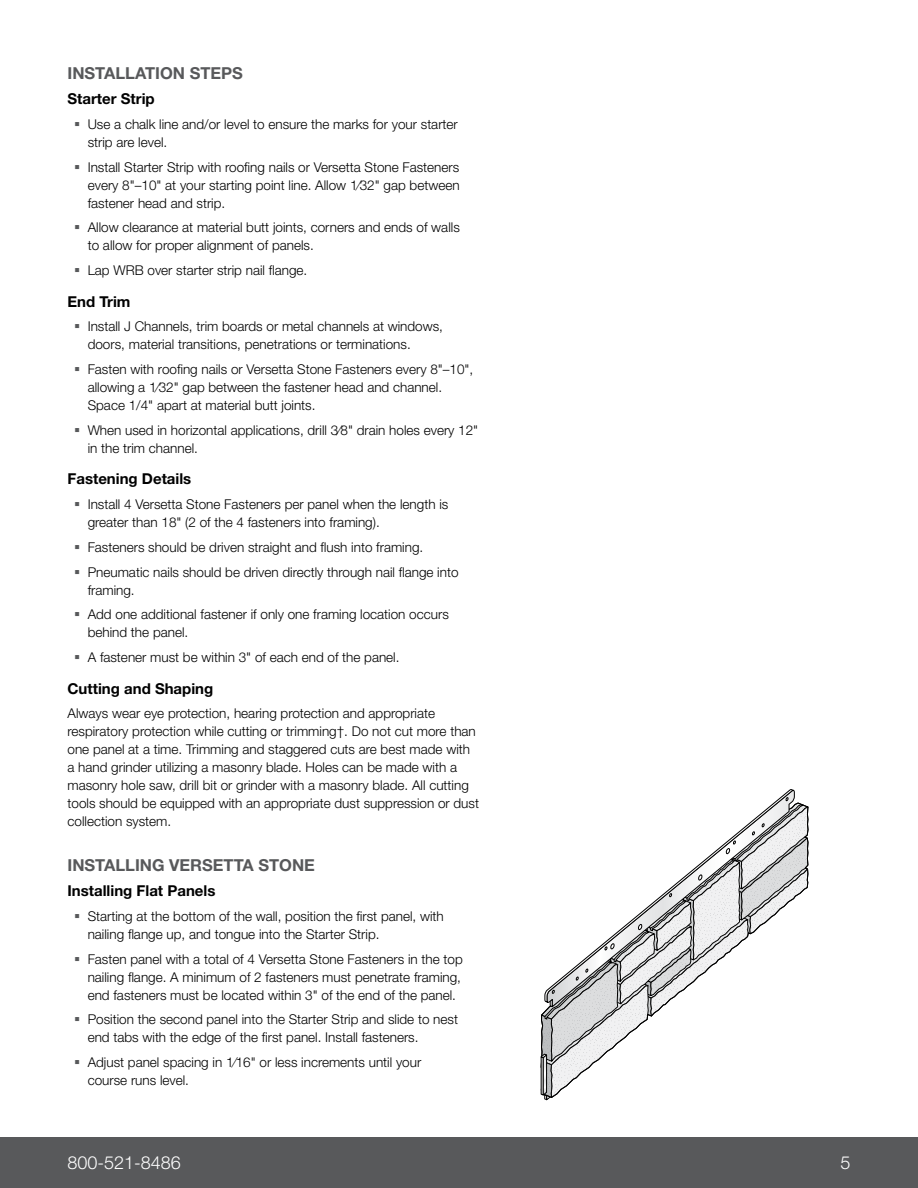
<style>
.page{position:relative;width:918px;height:1188px;background:#fff}
.page>*{position:absolute;margin:0;border:0;box-sizing:border-box;transform-origin:0 0}
.t1{font:300 18px "Helvetica Neue LT Std";color:#fff}
.t2{font:700 16.5px "Helvetica Neue LT Std";color:#58595b}
.t3{font:700 15px "Helvetica Neue LT Std";color:#000}
.t4{font:300 13.5px/18px "Helvetica Neue LT Std";color:#000}
</style>
<div class="page">
<div style="left:0;top:1137px;width:918px;height:51px;background:#58595b"></div>
<svg style="left:540px;top:797px;width:269px;height:304px"></svg>
<p class="t2" style="left:68px;top:63px;width:177px">INSTALLATION STEPS</p>
<p class="t3" style="left:68px;top:89px;width:89px">Starter Strip</p>
<p class="t4" style="left:88px;top:115px;width:372px">Use a chalk line and/or level to ensure the marks for your starter strip are level.</p>
<p class="t4" style="left:88px;top:157px;width:373px;text-align:justify">Install Starter Strip with roofing nails or Versetta Stone Fasteners every 8"–10" at your starting point line. Allow 1⁄32" gap between fastener head and strip.</p>
<p class="t4" style="left:88px;top:218px;width:374px">Allow clearance at material butt joints, corners and ends of walls to allow for proper alignment of panels.</p>
<p class="t4" style="left:88px;top:261px;width:221px">Lap WRB over starter strip nail flange.</p>
<p class="t3" style="left:68px;top:292px;width:65px">End Trim</p>
<p class="t4" style="left:88px;top:317px;width:357px">Install J Channels, trim boards or metal channels at windows, doors, material transitions, penetrations or terminations.</p>
<p class="t4" style="left:88px;top:360px;width:387px">Fasten with roofing nails or Versetta Stone Fasteners every 8"–10", allowing a 1⁄32" gap between the fastener head and channel.<br>Space 1/4" apart at material butt joints.</p>
<p class="t4" style="left:88px;top:421px;width:392px">When used in horizontal applications, drill 3⁄8" drain holes every 12" in the trim channel.</p>
<p class="t3" style="left:68px;top:470px;width:125px">Fastening Details</p>
<p class="t4" style="left:88px;top:495px;width:362px">Install 4 Versetta Stone Fasteners per panel when the length is greater than 18" (2 of the 4 fasteners into framing).</p>
<p class="t4" style="left:88px;top:534px;width:372px;line-height:24.8px">Fasteners should be driven straight and flush into framing.<br>Pneumatic nails should be driven directly through nail flange into</p>
<p class="t4" style="left:88px;top:577px;width:363px;line-height:24.8px">framing.<br>Add one additional fastener if only one framing location occurs</p>
<p class="t4" style="left:88px;top:620px;width:313px;line-height:24.8px">behind the panel.<br>A fastener must be within 3" of each end of the panel.</p>
<p class="t3" style="left:68px;top:679px;width:147px">Cutting and Shaping</p>
<p class="t4" style="left:68px;top:704px;width:413px">Always wear eye protection, hearing protection and appropriate respiratory protection while cutting or trimming†. Do not cut more than one panel at a time. Trimming and staggered cuts are best made with a hand grinder utilizing a masonry blade. Holes can be made with a masonry hole saw, drill bit or grinder with a masonry blade. All cutting tools should be equipped with an appropriate dust suppression or dust collection system.</p>
<p class="t2" style="left:68px;top:855px;width:249px">INSTALLING VERSETTA STONE</p>
<p class="t3" style="left:68px;top:881px;width:149px">Installing Flat Panels</p>
<p class="t4" style="left:88px;top:907px;width:358px">Starting at the bottom of the wall, position the first panel, with nailing flange up, and tongue into the Starter Strip.</p>
<p class="t4" style="left:88px;top:949px;width:377px">Fasten panel with a total of 4 Versetta Stone Fasteners in the top nailing flange. A minimum of 2 fasteners must penetrate framing, end fasteners must be located within 3" of the end of the panel.</p>
<p class="t4" style="left:88px;top:1010px;width:372px">Position the second panel into the Starter Strip and slide to nest end tabs with the edge of the first panel. Install fasteners.</p>
<p class="t4" style="left:88px;top:1053px;width:335px">Adjust panel spacing in 1⁄16" or less increments until your course runs level.</p>
<h1 class="t1" style="left:68px;top:1152px;width:115px">800-521-8486</h1>
<h1 class="t1" style="left:840px;top:1152px;width:12px">5</h1>
</div>
